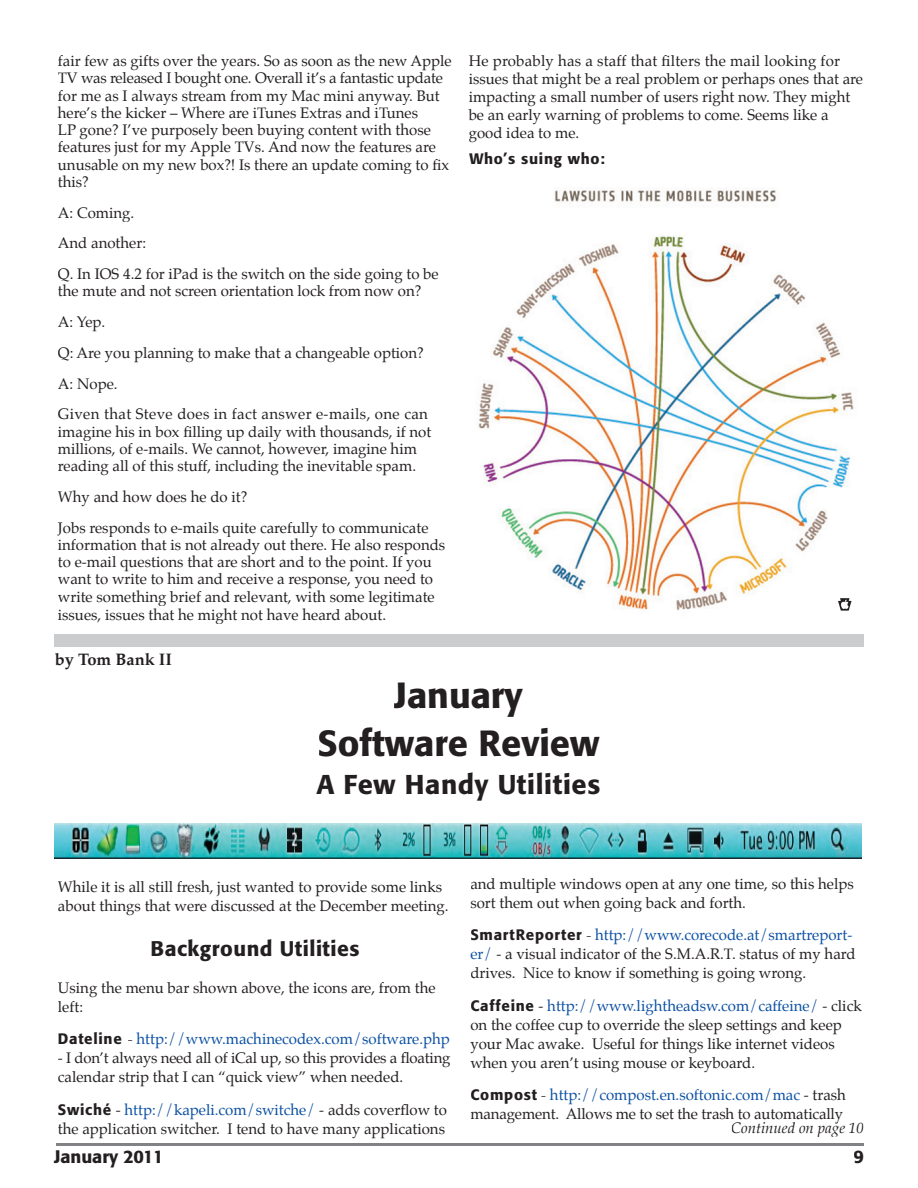
<style>
.page{position:relative;width:918px;height:1188px;background:#fff}
.page>*{position:absolute;margin:0;border:0;box-sizing:border-box;transform-origin:0 0}
.t1{font:500 36px/48px "Formata";color:#231f20;text-align:center}
.t2{font:500 27px "Formata";letter-spacing:.025em;color:#231f20}
.t3{font:500 21px "Formata";letter-spacing:.025em;color:#231f20}
.t4{font:500 18px "Formata";color:#231f20}
.t5{font:700 16.5px "Palatino";color:#231f20}
.t6{font:15px/19px "Palatino";color:#231f20}
.t7{font:15px "Palatino";color:#0a4fa2}
.t8{font:italic 15px "Palatino";color:#231f20}
.t9{font:500 15px "Formata";letter-spacing:.05em;color:#231f20}
.s1{font-family:"Formata";font-weight:500;color:#231f20}
.s2{color:#231f20}
.s3{font-family:"Formata";font-weight:500}
.s4{color:#0a4fa2}
</style>
<div class="page">
<hr style="left:57px;top:1143px;width:807px;height:3px;background:#808285">
<div style="left:55px;top:634px;width:809px;height:13px;background:#cbccce"></div>
<img style="left:478px;top:189px;width:376px;height:422px">
<img style="left:55px;top:823px;width:807px;height:35px">
<hr style="left:732px;top:1122px;width:111px;height:2px;background:#231f20">
<svg style="left:838px;top:598px;width:14px;height:13px"></svg>
<p class="t6" style="left:58px;top:52px;width:395px;line-height:17.2px">fair few as gifts over the years. So as soon as the new Apple TV was released I bought one. Overall it’s a fantastic update for me as I always stream from my Mac mini anyway. But here’s the kicker – Where are iTunes Extras and iTunes<br>LP gone? I’ve purposely been buying content with those features just for my Apple TVs. And now the features are unusable on my new box?! Is there an update coming to fix this?</p>
<p class="t6" style="left:58px;top:197px;width:382px;line-height:30.8px">A: Coming.<br>And another:<br>Q. In IOS 4.2 for iPad is the switch on the side going to be</p>
<p class="t6" style="left:58px;top:276px;width:372px;line-height:30.8px">the mute and not screen orientation lock from now on?<br>A: Yep.<br>Q: Are you planning to make that a changeable option?<br>A: Nope.<br>Given that Steve does in fact answer e-mails, one can</p>
<p class="t6" style="left:58px;top:423px;width:375px;line-height:17.2px">imagine his in box filling up daily with thousands, if not millions, of e-mails. We cannot, however, imagine him reading all of this stuff, including the inevitable spam.</p>
<p class="t6" style="left:58px;top:481px;width:372px;line-height:30.8px">Why and how does he do it?<br>Jobs responds to e-mails quite carefully to communicate</p>
<p class="t6" style="left:58px;top:536px;width:389px;line-height:17.4px">information that is not already out there. He also responds to e-mail questions that are short and to the point. If you want to write to him and receive a response, you need to write something brief and relevant, with some legitimate issues, issues that he might not have heard about.</p>
<p class="t5" style="left:55px;top:645px;width:118px">by Tom Bank II</p>
<p class="t6" style="left:469px;top:52px;width:396px;line-height:18px">He probably has a staff that filters the mail looking for issues that might be a real problem or perhaps ones that are impacting a small number of users right now. They might be an early warning of problems to come. Seems like a good idea to me.</p>
<p class="t9" style="left:470px;top:149px;width:137px">Who’s suing who:</p>
<h1 class="t1" style="left:317px;top:671px;width:283px">January<br>Software Review</h1>
<h2 class="t2" style="left:316px;top:768px;width:286px">A Few Handy Utilities</h2>
<p class="t6" style="left:58px;top:878px;width:392px">While it is all still fresh, just wanted to provide some links about things that were discussed at the December meeting.</p>
<h3 class="t3" style="left:151px;top:936px;width:211px">Background Utilities</h3>
<p class="t6" style="left:58px;top:978px;width:379px">Using the menu bar shown above, the icons are, from the left:</p>
<p class="t7" style="left:58px;top:1027px;width:394px"><span class="s1">Dateline</span> <span class="s2">-</span> http://www.machinecodex.com/software.php</p>
<p class="t6" style="left:58px;top:1049px;width:394px">- I don’t always need all of iCal up, so this provides a floating calendar strip that I can “quick view” when needed.</p>
<p class="t6" style="left:58px;top:1100px;width:391px"><span class="s3">Swiché</span> - <span class="s4">http://kapeli.com/switche/</span> - adds coverflow to the application switcher. I tend to have many applications</p>
<p class="t6" style="left:470px;top:874px;width:385px">and multiple windows open at any one time, so this helps sort them out when going back and forth.</p>
<p class="t6" style="left:470px;top:926px;width:387px"><span class="s3">SmartReporter</span> - <span class="s4">http://www.corecode.at/smartreport&shy;er/</span> - a visual indicator of the S.M.A.R.T. status of my hard drives. Nice to know if something is going wrong.</p>
<p class="t6" style="left:470px;top:996px;width:393px"><span class="s3">Caffeine</span> - <span class="s4">http://www.lightheadsw.com/caffeine/</span> - click on the coffee cup to override the sleep settings and keep your Mac awake. Useful for things like internet videos when you aren’t using mouse or keyboard.</p>
<p class="t6" style="left:470px;top:1086px;width:377px"><span class="s3">Compost</span> - <span class="s4">http://compost.en.softonic.com/mac</span> - trash management. Allows me to set the trash to automatically</p>
<p class="t8" style="left:731px;top:1116px;width:134px">Continued on page 10</p>
<p class="t4" style="left:54px;top:1146px;width:111px">January 2011</p>
<p class="t4" style="left:854px;top:1146px;width:12px">9</p>
</div>
